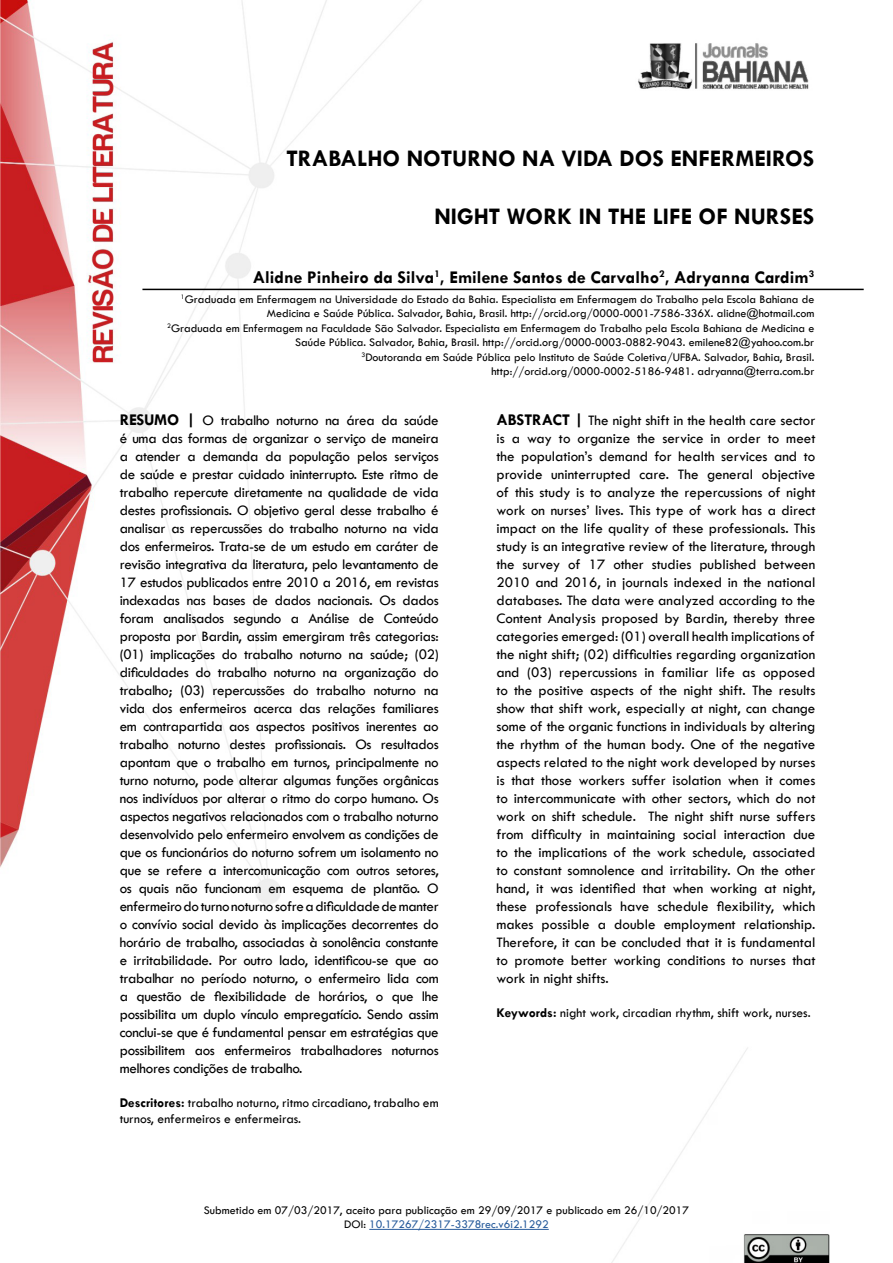
<style>
.page{position:relative;width:893px;height:1263px;background:#fff}
.page>*{position:absolute;margin:0;border:0;box-sizing:border-box;transform-origin:0 0}
.t1{font:700 24px "Tw Cen";color:#000}
.t2{font:700 18px "Tw Cen";color:#000}
.t3{font:15px/18px "Tw Cen";letter-spacing:-.02em;color:#000;text-align:justify}
.t4{font:13.5px/16.2px "Tw Cen";color:#000}
.t5{font:12px/14.4px "Tw Cen";color:#000;text-align:right}
.s1{font-weight:700;font-size:16.5px}
.s2{font-weight:700}
.s3{color:#275b9b}
</style>
<div class="page">
<img style="left:0;top:0;width:864px;height:1263px">
<hr style="left:142px;top:289px;width:722px;height:1px;background:#000">
<hr style="left:369px;top:1229px;width:180px;height:1px;background:#275b9b">
<h1 class="t1" style="left:286px;top:144px;width:529px">TRABALHO NOTURNO NA VIDA DOS ENFERMEIROS</h1>
<h1 class="t1" style="left:434px;top:202px;width:381px">NIGHT WORK IN THE LIFE OF NURSES</h1>
<p class="t2" style="left:253px;top:266px;width:563px">Alidne Pinheiro da Silva<sup>1</sup>, Emilene Santos de Carvalho<sup>2</sup>, Adryanna Cardim<sup>3</sup></p>
<p class="t5" style="left:167px;top:292px;width:649px"><sup>1</sup>Graduada em Enfermagem na Universidade do Estado da Bahia. Especialista em Enfermagem do Trabalho pela Escola Bahiana de Medicina e Saúde Pública. Salvador, Bahia, Brasil. http://orcid.org/0000-0001-7586-336X. alidne@hotmail.com<br><sup>2</sup>Graduada em Enfermagem na Faculdade São Salvador. Especialista em Enfermagem do Trabalho pela Escola Bahiana de Medicina e Saúde Pública. Salvador, Bahia, Brasil. http://orcid.org/0000-0003-0882-9043. emilene82@yahoo.com.br<br><sup>3</sup>Doutoranda em Saúde Pública pelo Instituto de Saúde Coletiva/UFBA. Salvador, Bahia, Brasil. http://orcid.org/0000-0002-5186-9481. adryanna@terra.com.br</p>
<p class="t3" style="left:496px;top:411px;width:320px"><span class="s1">ABSTRACT |</span> The night shift in the health care sector is a way to organize the service in order to meet the population’s demand for health services and to provide uninterrupted care. The general objective of this study is to analyze the repercussions of night work on nurses’ lives. This type of work has a direct impact on the life quality of these professionals. This study is an integrative review of the literature, through the survey of 17 other studies published between 2010 and 2016, in journals indexed in the national databases. The data were analyzed according to the Content Analysis proposed by Bardin, thereby three categories emerged: (01) overall health implications of the night shift; (02) difficulties regarding organization and (03) repercussions in familiar life as opposed to the positive aspects of the night shift. The results show that shift work, especially at night, can change some of the organic functions in individuals by altering the rhythm of the human body. One of the negative aspects related to the night work developed by nurses is that those workers suffer isolation when it comes to intercommunicate with other sectors, which do not work on shift schedule. The night shift nurse suffers from difficulty in maintaining social interaction due to the implications of the work schedule, associated to constant somnolence and irritability. On the other hand, it was identified that when working at night, these professionals have schedule flexibility, which makes possible a double employment relationship.<br>Therefore, it can be concluded that it is fundamental to promote better working conditions to nurses that work in night shifts.</p>
<p class="t4" style="left:496px;top:1005px;width:316px"><span class="s2">Keywords:</span> night work, circadian rhythm, shift work, nurses.</p>
<p class="t3" style="left:120px;top:411px;width:320px"><span class="s1">RESUMO |</span> O trabalho noturno na área da saúde é uma das formas de organizar o serviço de maneira a atender a demanda da população pelos serviços de saúde e prestar cuidado ininterrupto. Este ritmo de trabalho repercute diretamente na qualidade de vida destes profissionais. O objetivo geral desse trabalho é analisar as repercussões do trabalho noturno na vida dos enfermeiros. Trata-se de um estudo em caráter de revisão integrativa da literatura, pelo levantamento de 17 estudos publicados entre 2010 a 2016, em revistas indexadas nas bases de dados nacionais. Os dados foram analisados segundo a Análise de Conteúdo proposta por Bardin, assim emergiram três categorias: (01) implicações do trabalho noturno na saúde; (02) dificuldades do trabalho noturno na organização do trabalho; (03) repercussões do trabalho noturno na vida dos enfermeiros acerca das relações familiares em contrapartida aos aspectos positivos inerentes ao trabalho noturno destes profissionais. Os resultados apontam que o trabalho em turnos, principalmente no turno noturno, pode alterar algumas funções orgânicas nos indivíduos por alterar o ritmo do corpo humano. Os aspectos negativos relacionados com o trabalho noturno desenvolvido pelo enfermeiro envolvem as condições de que os funcionários do noturno sofrem um isolamento no que se refere a intercomunicação com outros setores, os quais não funcionam em esquema de plantão. O enfermeiro do turno noturno sofre a dificuldade de manter o convívio social devido às implicações decorrentes do horário de trabalho, associadas à sonolência constante e irritabilidade. Por outro lado, identificou-se que ao trabalhar no período noturno, o enfermeiro lida com a questão de flexibilidade de horários, o que lhe possibilita um duplo vínculo empregatício. Sendo assim conclui-se que é fundamental pensar em estratégias que possibilitem aos enfermeiros trabalhadores noturnos melhores condições de trabalho.</p>
<p class="t4" style="left:120px;top:1095px;width:320px"><span class="s2">Descritores:</span> trabalho noturno, ritmo circadiano, trabalho em turnos, enfermeiros e enfermeiras.</p>
<p class="t5" style="left:303px;top:1201px;width:325px">Revista Enfermagem Contemporânea. 2017 Outubrol;6(2):177-185</p>
<p class="t5" style="left:204px;top:1203px;width:487px;text-align:center">Submetido em 07/03/2017, aceito para publicação em 29/09/2017 e publicado em 26/10/2017<br>DOI: <span class="s3">10.17267/2317-3378rec.v6i2.1292</span></p>
</div>
